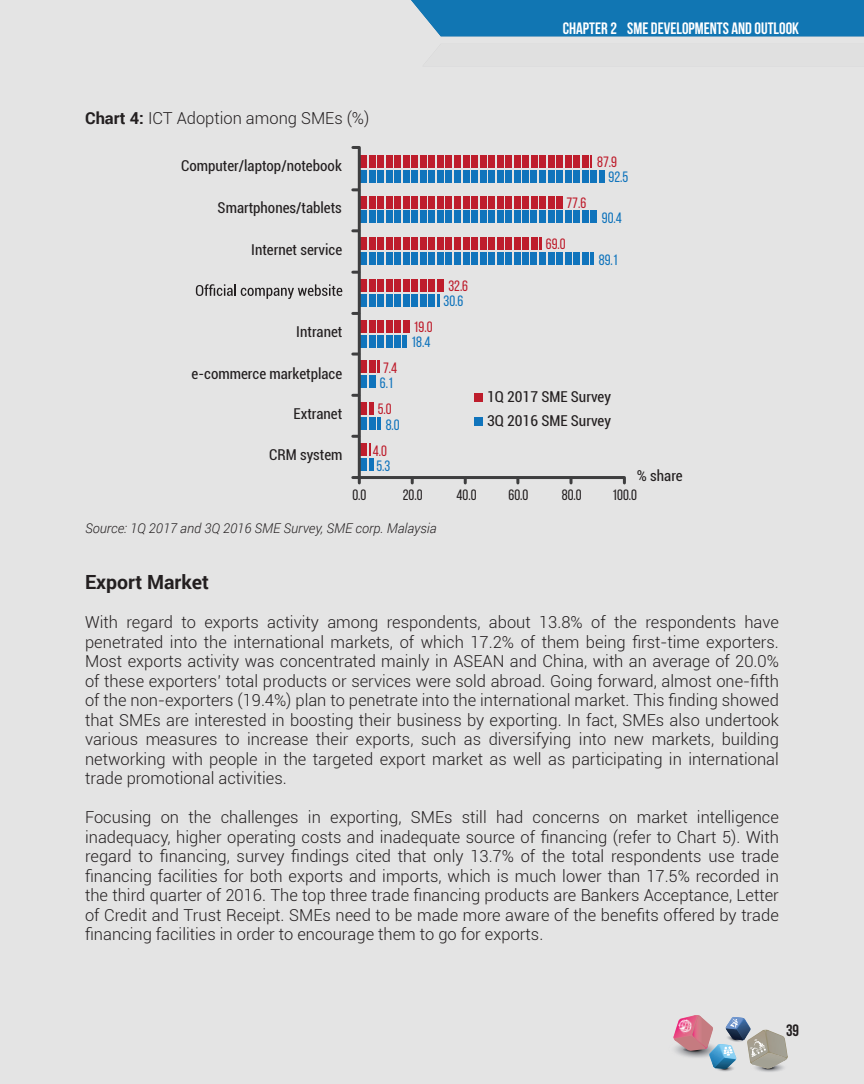
<style>
.page{position:relative;width:864px;height:1084px;background:#fff}
.page>*{position:absolute;margin:0;border:0;box-sizing:border-box;transform-origin:0 0}
.t1{font:700 19.5px "Roboto";color:#231f20}
.t2{font:300 16.5px/19.5px "Roboto";color:#231f20;text-align:justify}
.t3{font:700 16.5px "Bebas Neue";color:#fff}
.t4{font:700 16.5px "Bebas Neue";color:#231f20}
.t5{font:condensed 15px/23.2px "Roboto";color:#231f20}
.t6{font:15px "Bebas Neue";color:#1074bc}
.t7{font:15px "Bebas Neue";color:#be1d2c}
.t8{font:15px "Bebas Neue";color:#231f20}
.t9{font:italic 300 13.5px "Roboto";color:#231f20}
.s1{font-weight:700}
</style>
<div class="page">
<div style="left:0;top:0;width:863px;height:1084px;background:#e4e4e4"></div>
<div style="left:411px;top:0;width:452px;height:36px;background:#1176b3"></div>
<img style="left:673px;top:1015px;width:115px;height:57px">
<svg style="left:196px;top:284px;width:146px;height:15px"></svg>
<svg style="left:351px;top:146px;width:275px;height:339px"></svg>
<div style="left:473px;top:393px;width:9px;height:9px;background:#be1d2c"></div>
<div style="left:473px;top:417px;width:9px;height:8px;background:#1074bc"></div>
<p class="t3" style="left:562px;top:19px;width:238px">CHAPTER 2 SME DEVELOPMENTS AND OUTLOOK</p>
<p class="t3" style="left:604px;top:19px;width:195px">CHAPTER 1 THE MALAYSIAN ECONOMY</p>
<p class="t2" style="left:85px;top:107px;width:286px"><span class="s1">Chart 4:</span> ICT Adoption among SMEs (%)</p>
<p class="t5" style="left:181px;top:154px;width:162px">Computer/laptop/notebook</p>
<p class="t5" style="left:217px;top:196px;width:126px">Smartphones/tablets</p>
<p class="t5" style="left:251px;top:237px;width:92px">Internet service</p>
<p class="t5" style="left:296px;top:319px;width:48px">Intranet</p>
<p class="t5" style="left:191px;top:361px;width:152px">e-commerce marketplace</p>
<p class="t5" style="left:293px;top:402px;width:50px">Extranet</p>
<p class="t5" style="left:269px;top:443px;width:75px">CRM system</p>
<p class="t7" style="left:383px;top:359px;width:16px">7.4</p>
<p class="t6" style="left:380px;top:375px;width:15px">6.1</p>
<p class="t7" style="left:377px;top:401px;width:15px">5.0</p>
<p class="t6" style="left:385px;top:417px;width:16px">8.0</p>
<p class="t7" style="left:372px;top:442px;width:16px">4.0</p>
<p class="t6" style="left:376px;top:458px;width:15px">5.3</p>
<p class="t7" style="left:413px;top:318px;width:21px">19.0</p>
<p class="t6" style="left:411px;top:334px;width:21px">18.4</p>
<p class="t8" style="left:352px;top:486px;width:15px">0.0</p>
<p class="t8" style="left:402px;top:486px;width:21px">20.0</p>
<p class="t7" style="left:448px;top:277px;width:21px">32.6</p>
<p class="t6" style="left:443px;top:293px;width:21px">30.6</p>
<p class="t7" style="left:566px;top:194px;width:21px">77.6</p>
<p class="t7" style="left:545px;top:236px;width:21px">69.0</p>
<p class="t7" style="left:597px;top:154px;width:21px">87.9</p>
<p class="t6" style="left:608px;top:169px;width:21px">92.5</p>
<p class="t6" style="left:601px;top:209px;width:21px">90.4</p>
<p class="t6" style="left:598px;top:251px;width:21px">89.1</p>
<p class="t5" style="left:487px;top:385px;width:125px">1Q 2017 SME Survey<br>3Q 2016 SME Survey</p>
<p class="t5" style="left:636px;top:463px;width:47px">% share</p>
<p class="t8" style="left:456px;top:486px;width:21px">40.0</p>
<p class="t8" style="left:508px;top:486px;width:21px">60.0</p>
<p class="t8" style="left:561px;top:486px;width:21px">80.0</p>
<p class="t8" style="left:612px;top:486px;width:26px">100.0</p>
<p class="t9" style="left:85px;top:519px;width:353px">Source: 1Q 2017 and 3Q 2016 SME Survey, SME corp. Malaysia</p>
<p class="t1" style="left:85px;top:568px;width:125px">Export Market</p>
<p class="t2" style="left:85px;top:612px;width:695px">With regard to exports activity among respondents, about 13.8% of the respondents have penetrated into the international markets, of which 17.2% of them being first-time exporters.<br>Most exports activity was concentrated mainly in ASEAN and China, with an average of 20.0% of these exporters’ total products or services were sold abroad. Going forward, almost one-fifth of the non-exporters (19.4%) plan to penetrate into the international market. This finding showed that SMEs are interested in boosting their business by exporting. In fact, SMEs also undertook various measures to increase their exports, such as diversifying into new markets, building networking with people in the targeted export market as well as participating in international trade promotional activities.</p>
<p class="t2" style="left:85px;top:807px;width:695px">Focusing on the challenges in exporting, SMEs still had concerns on market intelligence inadequacy, higher operating costs and inadequate source of financing (refer to Chart 5). With regard to financing, survey findings cited that only 13.7% of the total respondents use trade financing facilities for both exports and imports, which is much lower than 17.5% recorded in the third quarter of 2016. The top three trade financing products are Bankers Acceptance, Letter of Credit and Trust Receipt. SMEs need to be made more aware of the benefits offered by trade financing facilities in order to encourage them to go for exports.</p>
<p class="t4" style="left:785px;top:1021px;width:15px">39</p>
</div>
